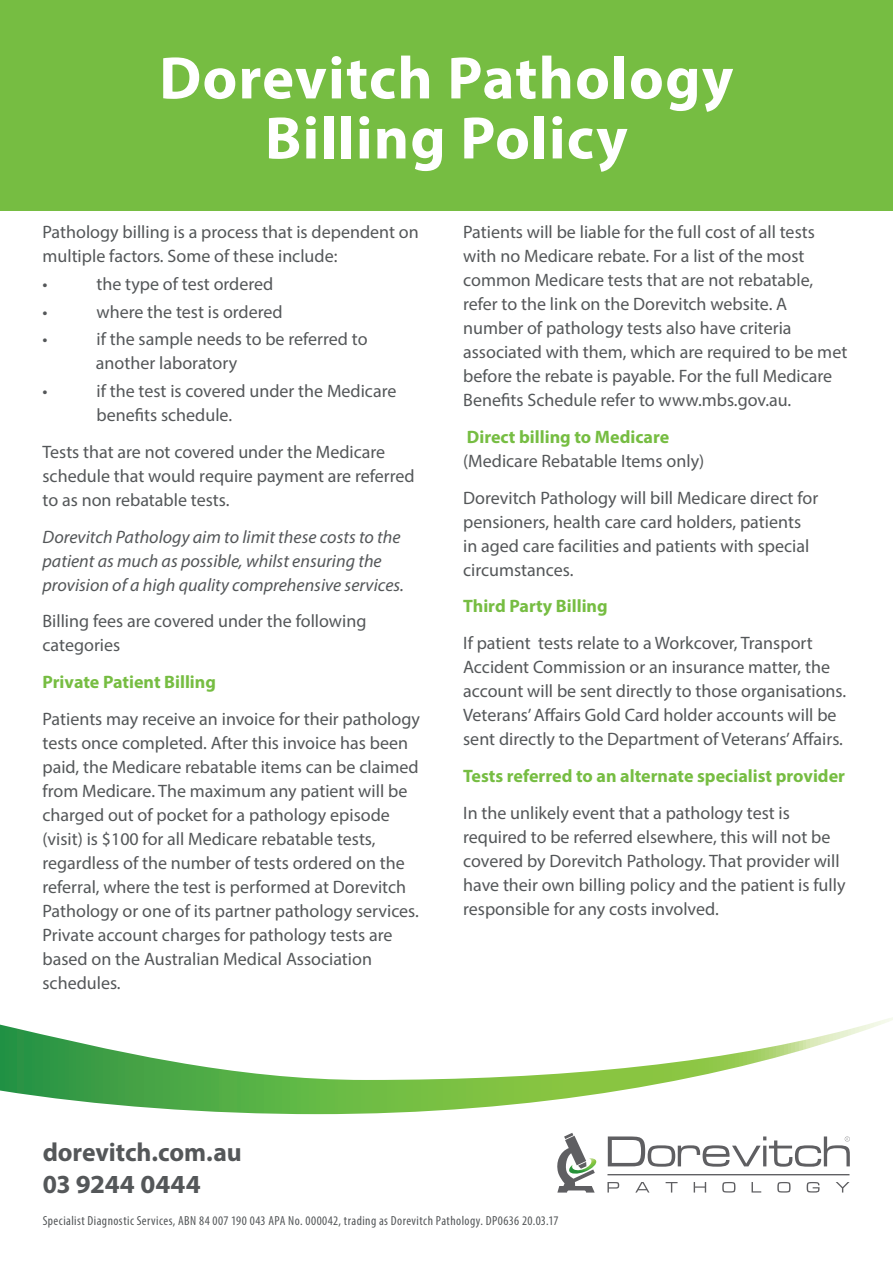
<style>
.page{position:relative;width:893px;height:1263px;background:#fff}
.page>*{position:absolute;margin:0;border:0;box-sizing:border-box;transform-origin:0 0}
.t1{font:700 60.3px/60px "Myriad Pro";letter-spacing:.02em;color:#fff;text-align:center}
.t2{font:700 26.1px/32.4px "Myriad Pro";letter-spacing:-.005em;color:#545759}
.t3{font:18px/24px "Myriad Pro";color:#545759}
.t4{font:italic 18px/24px "Myriad Pro";color:#545759}
.t5{font:700 18px "Myriad Pro";color:#76bd42}
.t6{font:condensed 13.2px "Myriad Pro";letter-spacing:.035em;color:#545759}
</style>
<div class="page">
<svg style="left:0;top:1017px;width:893px;height:97px"></svg>
<svg style="left:557px;top:1133px;width:40px;height:59px"></svg>
<svg style="left:607px;top:1136px;width:243px;height:39px"></svg>
<svg style="left:607px;top:1182px;width:242px;height:10px"></svg>
<div style="left:0;top:0;width:893px;height:210px;background:#76bd42"></div>
<h1 class="t1" style="left:159px;top:46px;width:576px">Dorevitch Pathology<br>Billing Policy</h1>
<p class="t3" style="left:43px;top:220px;width:378px">Pathology billing is a process that is dependent on multiple factors. Some of these include:</p>
<p class="t3" style="left:43px;top:272px;width:7px">•</p>
<p class="t3" style="left:97px;top:272px;width:178px">the type of test ordered</p>
<p class="t3" style="left:43px;top:299px;width:7px">•</p>
<p class="t3" style="left:97px;top:299px;width:188px">where the test is ordered</p>
<p class="t3" style="left:43px;top:327px;width:7px">•</p>
<p class="t3" style="left:96px;top:327px;width:273px">if the sample needs to be referred to another laboratory</p>
<p class="t3" style="left:43px;top:379px;width:7px">•</p>
<p class="t3" style="left:97px;top:379px;width:301px">if the test is covered under the Medicare benefits schedule.</p>
<p class="t3" style="left:43px;top:440px;width:374px">Tests that are not covered under the Medicare schedule that would require payment are referred to as non rebatable tests.</p>
<p class="t4" style="left:43px;top:524px;width:363px">Dorevitch Pathology aim to limit these costs to the patient as much as possible, whilst ensuring the provision of a high quality comprehensive services.</p>
<p class="t3" style="left:43px;top:609px;width:325px">Billing fees are covered under the following categories</p>
<p class="t5" style="left:43px;top:670px;width:175px">Private Patient Billing</p>
<p class="t3" style="left:43px;top:707px;width:379px">Patients may receive an invoice for their pathology tests once completed. After this invoice has been paid, the Medicare rebatable items can be claimed from Medicare. The maximum any patient will be charged out of pocket for a pathology episode (visit) is $100 for all Medicare rebatable tests, regardless of the number of tests ordered on the referral, where the test is performed at Dorevitch Pathology or one of its partner pathology services.<br>Private account charges for pathology tests are based on the Australian Medical Association schedules.</p>
<p class="t3" style="left:463px;top:220px;width:386px">Patients will be liable for the full cost of all tests with no Medicare rebate. For a list of the most common Medicare tests that are not rebatable, refer to the link on the Dorevitch website. A number of pathology tests also have criteria associated with them, which are required to be met before the rebate is payable. For the full Medicare Benefits Schedule refer to www.mbs.gov.au.</p>
<p class="t5" style="left:467px;top:425px;width:204px">Direct billing to Medicare</p>
<p class="t3" style="left:463px;top:442px;width:357px;line-height:36.8px">(Medicare Rebatable Items only)<br>Dorevitch Pathology will bill Medicare direct for</p>
<p class="t3" style="left:463px;top:509px;width:348px">pensioners, health care card holders, patients in aged care facilities and patients with special circumstances.</p>
<p class="t5" style="left:463px;top:594px;width:146px">Third Party Billing</p>
<p class="t3" style="left:463px;top:631px;width:384px">If patient tests relate to a Workcover, Transport Accident Commission or an insurance matter, the account will be sent directly to those organisations.<br>Veterans’ Affairs Gold Card holder accounts will be sent directly to the Department of Veterans’ Affairs.</p>
<p class="t5" style="left:463px;top:764px;width:383px">Tests referred to an alternate specialist provider</p>
<p class="t3" style="left:463px;top:800px;width:384px">In the unlikely event that a pathology test is required to be referred elsewhere, this will not be covered by Dorevitch Pathology. That provider will have their own billing policy and the patient is fully responsible for any costs involved.</p>
<h2 class="t2" style="left:43px;top:1135px;width:200px">dorevitch.com.au<br>03 9244 0444</h2>
<p class="t6" style="left:43px;top:1212px;width:517px">Specialist Diagnostic Services, ABN 84 007 190 043 APA No. 000042, trading as Dorevitch Pathology. DP0636 20.03.17</p>
</div>
